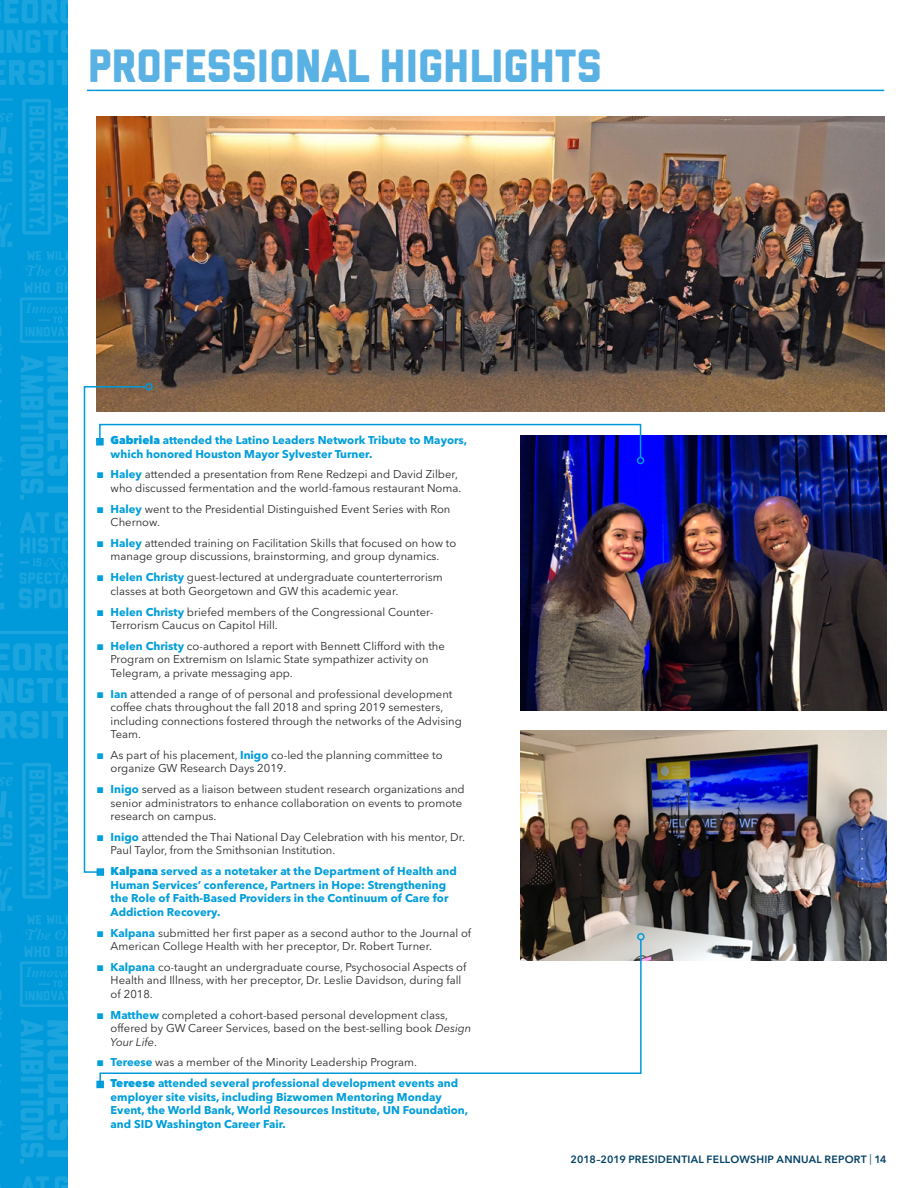
<style>
.page{position:relative;width:918px;height:1188px;background:#fff}
.page>*{position:absolute;margin:0;border:0;box-sizing:border-box;transform-origin:0 0}
.t1{font:46.5px "GW Liberated";color:#5ab1e3}
.t2{font:11.25px/13.5px "Avenir Next LT Pro";color:#292829}
.t3{font:700 11.25px/13.5px "Avenir Next LT Pro";color:#009edb}
.t4{font:600 10.5px "Avenir Next LT Pro";letter-spacing:.025em;color:#003f63}
.s1{font-weight:800}
.s2{color:#009edb}
.s3{font-weight:700;color:#009edb}
.s4{font-style:italic}
.s5{font-weight:400}
</style>
<div class="page">
<div style="left:0;top:0;width:68px;height:1188px;background:#009ada"></div>
<svg style="left:0;top:98px;width:13px;height:3px"></svg>
<svg style="left:0;top:113px;width:13px;height:69px"></svg>
<svg style="left:0;top:192px;width:12px;height:55px"></svg>
<svg style="left:0;top:266px;width:2px;height:36px"></svg>
<svg style="left:0;top:326px;width:2px;height:30px"></svg>
<svg style="left:0;top:456px;width:4px;height:15px"></svg>
<svg style="left:0;top:563px;width:3px;height:15px"></svg>
<svg style="left:0;top:603px;width:4px;height:6px"></svg>
<svg style="left:0;top:553px;width:3px;height:4px"></svg>
<svg style="left:19px;top:512px;width:49px;height:96px"></svg>
<svg style="left:22px;top:99px;width:46px;height:136px"></svg>
<svg style="left:25px;top:251px;width:43px;height:25px"></svg>
<svg style="left:20px;top:282px;width:48px;height:61px"></svg>
<svg style="left:20px;top:355px;width:48px;height:145px"></svg>
<svg style="left:0;top:0;width:68px;height:23px"></svg>
<svg style="left:0;top:30px;width:68px;height:23px"></svg>
<svg style="left:0;top:60px;width:45px;height:25px"></svg>
<div style="left:48px;top:60px;width:6px;height:25px;background:#1ba4dd"></div>
<svg style="left:57px;top:60px;width:11px;height:25px"></svg>
<svg style="left:0;top:762px;width:13px;height:3px"></svg>
<svg style="left:0;top:777px;width:13px;height:69px"></svg>
<svg style="left:0;top:856px;width:12px;height:55px"></svg>
<svg style="left:0;top:930px;width:2px;height:36px"></svg>
<svg style="left:0;top:990px;width:2px;height:30px"></svg>
<svg style="left:0;top:1121px;width:4px;height:14px"></svg>
<svg style="left:22px;top:1176px;width:27px;height:12px"></svg>
<svg style="left:55px;top:1176px;width:13px;height:12px"></svg>
<svg style="left:22px;top:763px;width:46px;height:136px"></svg>
<svg style="left:25px;top:915px;width:43px;height:25px"></svg>
<svg style="left:20px;top:946px;width:48px;height:61px"></svg>
<svg style="left:20px;top:1019px;width:48px;height:145px"></svg>
<svg style="left:0;top:643px;width:68px;height:28px"></svg>
<svg style="left:0;top:678px;width:68px;height:25px"></svg>
<svg style="left:0;top:711px;width:39px;height:28px"></svg>
<div style="left:42px;top:711px;width:6px;height:27px;background:#1ba4dd"></div>
<svg style="left:51px;top:711px;width:17px;height:27px"></svg>
<svg style="left:0;top:631px;width:68px;height:3px"></svg>
<hr style="left:87px;top:90px;width:797px;height:1px;background:#009ada">
<img style="left:642px;top:436px;width:245px;height:274px">
<img style="left:96px;top:117px;width:789px;height:295px">
<img style="left:520px;top:730px;width:367px;height:230px">
<div style="left:145px;top:383px;width:8px;height:8px;border:2px solid #009ada;border-radius:50%"></div>
<div style="left:97px;top:868px;width:7px;height:8px;border:2px solid #009ada"></div>
<svg style="left:83px;top:385px;width:559px;height:489px"></svg>
<div style="left:637px;top:457px;width:7px;height:7px;border:2px solid #009ada;border-radius:50%"></div>
<div style="left:96px;top:438px;width:8px;height:8px;border:2px solid #009ada"></div>
<svg style="left:99px;top:938px;width:543px;height:143px"></svg>
<div style="left:637px;top:933px;width:8px;height:7px;border:2px solid #009ada;border-radius:50%"></div>
<div style="left:96px;top:1081px;width:8px;height:7px;border:2px solid #009ada"></div>
<h1 class="t1" style="left:88px;top:49px;width:516px">PROFESSIONAL HIGHLIGHTS</h1>
<p class="t3" style="left:111px;top:433px;width:358px;text-indent:-13px">■ <span class="s1">Gabriela</span> attended the Latino Leaders Network Tribute to Mayors, which honored Houston Mayor Sylvester Turner.</p>
<p class="t2" style="left:111px;top:468px;width:352px;text-indent:-13px"><span class="s2">■</span> <span class="s3">Haley</span> attended a presentation from Rene Redzepi and David Zilber, who discussed fermentation and the world-famous restaurant Noma.</p>
<p class="t2" style="left:111px;top:502px;width:341px;text-indent:-13px"><span class="s2">■</span> <span class="s3">Haley</span> went to the Presidential Distinguished Event Series with Ron<br>Chernow.</p>
<p class="t2" style="left:97px;top:536px;width:361px;text-align:center"><span class="s2">■</span> <span class="s3">Haley</span> attended training on Facilitation Skills that focused on how to manage group discussions, brainstorming, and group dynamics.</p>
<p class="t2" style="left:111px;top:571px;width:334px;text-indent:-13px"><span class="s2">■</span> <span class="s3">Helen Christy</span> guest-lectured at undergraduate counterterrorism classes at both Georgetown and GW this academic year.</p>
<p class="t2" style="left:111px;top:605px;width:324px;text-indent:-13px"><span class="s2">■</span> <span class="s3">Helen Christy</span> briefed members of the Congressional Counter-<br>Terrorism Caucus on Capitol Hill.</p>
<p class="t2" style="left:111px;top:639px;width:336px;text-indent:-13px"><span class="s2">■</span> <span class="s3">Helen Christy</span> co-authored a report with Bennett Clifford with the<br>Program on Extremism on Islamic State sympathizer activity on<br>Telegram, a private messaging app.</p>
<p class="t2" style="left:111px;top:687px;width:353px;text-indent:-13px"><span class="s2">■</span> <span class="s3">Ian</span> attended a range of of personal and professional development coffee chats throughout the fall 2018 and spring 2019 semesters, including connections fostered through the networks of the Advising Team.</p>
<p class="t2" style="left:111px;top:748px;width:334px;text-indent:-13px"><span class="s2">■</span> As part of his placement, <span class="s3">Inigo</span> co-led the planning committee to organize GW Research Days 2019.</p>
<p class="t2" style="left:111px;top:783px;width:356px;text-indent:-13px"><span class="s2">■</span> <span class="s3">Inigo</span> served as a liaison between student research organizations and senior administrators to enhance collaboration on events to promote research on campus.</p>
<p class="t2" style="left:111px;top:830px;width:356px;text-indent:-13px"><span class="s2">■</span> <span class="s3">Inigo</span> attended the Thai National Day Celebration with his mentor, Dr.<br>Paul Taylor, from the Smithsonian Institution.</p>
<p class="t3" style="left:111px;top:864px;width:348px;text-indent:-13px">■ <span class="s1">Kalpana</span> served as a notetaker at the Department of Health and Human Services’ conference, Partners in Hope: Strengthening the Role of Faith-Based Providers in the Continuum of Care for Addiction Recovery.</p>
<p class="t2" style="left:111px;top:926px;width:362px;text-indent:-13px"><span class="s2">■</span> <span class="s3">Kalpana</span> submitted her first paper as a second author to the Journal of<br>American College Health with her preceptor, Dr. Robert Turner.</p>
<p class="t2" style="left:111px;top:960px;width:357px;text-indent:-13px"><span class="s2">■</span> <span class="s3">Kalpana</span> co-taught an undergraduate course, Psychosocial Aspects of<br>Health and Illness, with her preceptor, Dr. Leslie Davidson, during fall of 2018.</p>
<p class="t2" style="left:111px;top:1008px;width:362px;text-indent:-13px"><span class="s2">■</span> <span class="s3">Matthew</span> completed a cohort-based personal development class, offered by GW Career Services, based on the best-selling book <span class="s4">Design<br>Your Life</span>.</p>
<p class="t2" style="left:97px;top:1056px;width:321px"><span class="s2">■</span> <span class="s3">Tereese</span> was a member of the Minority Leadership Program.</p>
<p class="t3" style="left:111px;top:1076px;width:359px;text-indent:-13px">■ <span class="s1">Tereese</span> attended several professional development events and employer site visits, including Bizwomen Mentoring Monday Event, the World Bank, World Resources Institute, UN Foundation, and SID Washington Career Fair.</p>
<p class="t4" style="left:571px;top:1153px;width:318px">2018–2019 PRESIDENTIAL FELLOWSHIP ANNUAL REPORT <span class="s5">|</span> 14</p>
</div>
